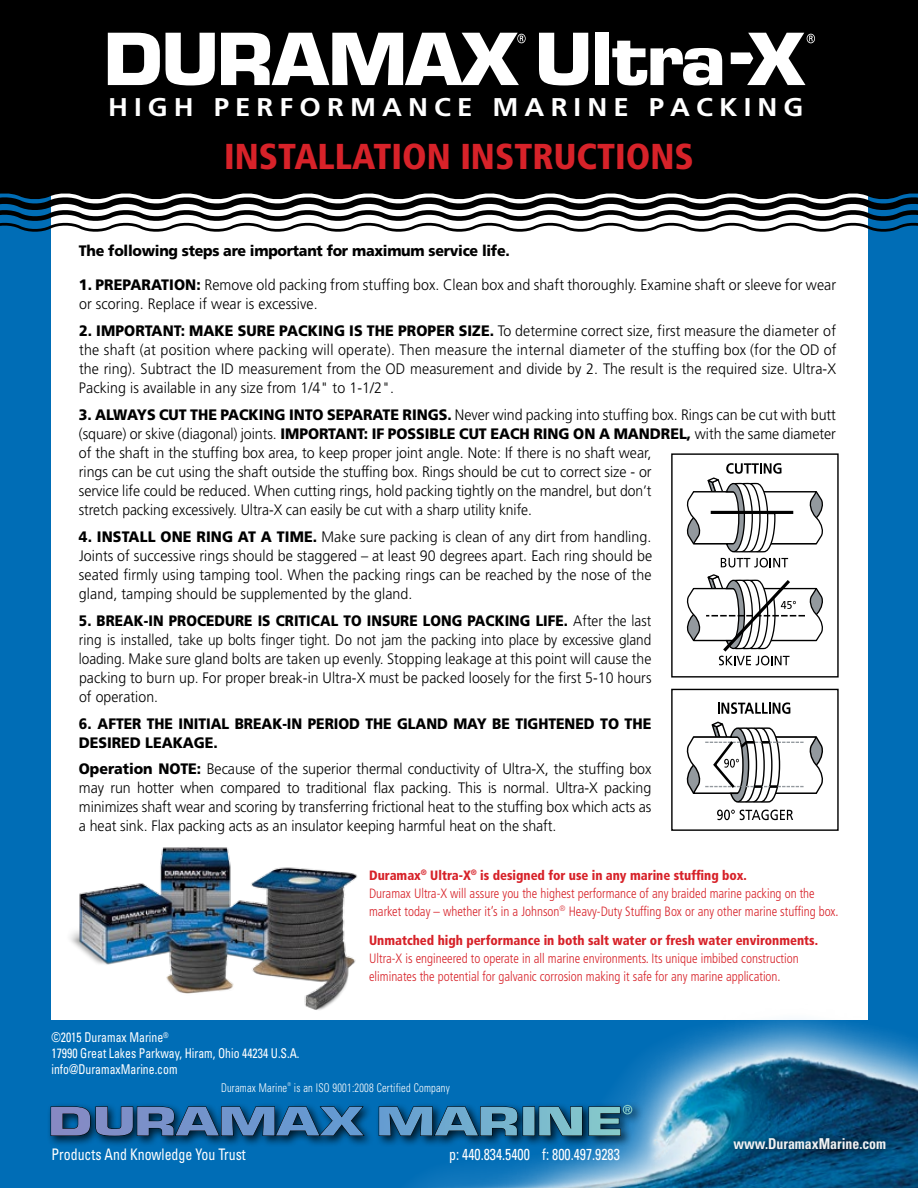
<style>
.page{position:relative;width:918px;height:1188px;background:#fff}
.page>*{position:absolute;margin:0;border:0;box-sizing:border-box;transform-origin:0 0}
.t1{font:900 condensed 36px "Frutiger";color:#d72229}
.t2{font:700 25.65px "Frutiger";letter-spacing:.22em;color:#fff;scale:1.08 1}
.t3{font:condensed 15.9px "Univers";color:#fff;scale:.87 1}
.t4{font:300 15.15px/18.9px "Frutiger";letter-spacing:-.005em;color:#000;text-align:justify;scale:.94 1}
.t5{font:300 15.15px/18.9px "Frutiger";letter-spacing:-.005em;color:#000;text-align:justify;scale:.9 1}
.t6{font:900 15.15px/18.9px "Frutiger";letter-spacing:-.005em;color:#000;scale:.92 1}
.t7{font:900 15.15px "Frutiger";letter-spacing:-.005em;color:#000;scale:.94 1}
.t8{font:700 condensed 15px "Univers";color:#f1f1f2;scale:.92 1}
.t9{font:300 condensed 13.5px/18px "Frutiger";color:#d72229;scale:.95 1}
.t10{font:condensed 13.5px/15.8px "Univers";color:#fff;scale:.87 1}
.t11{font:900 condensed 13.5px "Frutiger";color:#d72229;scale:.95 1}
.t12{font:300 condensed 12px "Univers";letter-spacing:.02em;color:#fff;scale:.87 1}
.t13{font:300 condensed 5.25px "Univers";color:#fff;scale:.87 1}
.s1{font-weight:900}
</style>
<div class="page">
<div style="left:0;top:17px;width:918px;height:1135px;background:#006db6"></div>
<div style="left:52px;top:0;width:816px;height:1089px;background:#fff"></div>
<svg style="left:0;top:200px;width:918px;height:35px"></svg>
<div style="left:0;top:0;width:918px;height:200px;background:#000"></div>
<svg style="left:686px;top:463px;width:137px;height:202px"></svg>
<div style="left:671px;top:453px;width:168px;height:225px;border:1px solid #000"></div>
<svg style="left:717px;top:810px;width:76px;height:10px"></svg>
<svg style="left:718px;top:702px;width:72px;height:12px"></svg>
<svg style="left:686px;top:721px;width:137px;height:82px"></svg>
<div style="left:671px;top:689px;width:168px;height:142px;border:1px solid #000"></div>
<svg style="left:108px;top:33px;width:52px;height:52px"></svg>
<svg style="left:166px;top:33px;width:49px;height:52px"></svg>
<svg style="left:221px;top:33px;width:305px;height:52px"></svg>
<svg style="left:539px;top:33px;width:49px;height:52px"></svg>
<div style="left:596px;top:33px;width:13px;height:52px;background:#fff"></div>
<svg style="left:612px;top:41px;width:110px;height:44px"></svg>
<svg style="left:731px;top:33px;width:84px;height:52px"></svg>
<div style="left:0;top:1021px;width:918px;height:167px;background:#006db6"></div>
<img style="left:67px;top:847px;width:291px;height:174px">
<svg style="left:199px;top:1012px;width:219px;height:9px"></svg>
<img style="left:418px;top:1020px;width:500px;height:168px">
<div style="left:47px;top:1102px;width:596px;height:46px;background:#000;opacity:.75"></div>
<svg style="left:50px;top:1105px;width:582px;height:31px;background:#4277a3"></svg>
<div style="left:727px;top:1131px;width:167px;height:27px;background:#000;opacity:.55"></div>
<h2 class="t2" style="left:108px;top:92px;width:645px">HIGH PERFORMANCE MARINE PACKING</h2>
<h1 class="t1" style="left:224px;top:134px;width:471px">INSTALLATION INSTRUCTIONS</h1>
<p class="t7" style="left:79px;top:241px;width:460px">The following steps are important for maximum service life.</p>
<p class="t4" style="left:79px;top:275px;width:807px"><span class="s1">1. PREPARATION:</span> Remove old packing from stuffing box. Clean box and shaft thoroughly. Examine shaft or sleeve for wear or scoring. Replace if wear is excessive.</p>
<p class="t4" style="left:79px;top:322px;width:807px"><span class="s1">2. IMPORTANT: MAKE SURE PACKING IS THE PROPER SIZE.</span> To determine correct size, first measure the diameter of the shaft (at position where packing will operate). Then measure the internal diameter of the stuffing box (for the OD of the ring). Subtract the ID measurement from the OD measurement and divide by 2. The result is the required size. Ultra-X Packing is available in any size from 1/4" to 1-1/2".</p>
<p class="t4" style="left:79px;top:406px;width:807px;text-align:left"><span class="s1">3. ALWAYS CUT THE PACKING INTO SEPARATE RINGS.</span> Never wind packing into stuffing box. Rings can be cut with butt (square) or skive (diagonal) joints. <span class="s1">IMPORTANT: IF POSSIBLE CUT EACH RING ON A MANDREL,</span> with the same diameter of the shaft in the stuffing box area, to keep proper joint angle. Note: If there is no shaft wear,<br>rings can be cut using the shaft outside the stuffing box. Rings should be cut to correct size - or<br>service life could be reduced. When cutting rings, hold packing tightly on the mandrel, but don’t<br>stretch packing excessively. Ultra-X can easily be cut with a sharp utility knife.</p>
<p class="t4" style="left:79px;top:528px;width:611px"><span class="s1">4. INSTALL ONE RING AT A TIME.</span> Make sure packing is clean of any dirt from handling.<br>Joints of successive rings should be staggered – at least 90 degrees apart. Each ring should be seated firmly using tamping tool. When the packing rings can be reached by the nose of the gland, tamping should be supplemented by the gland.</p>
<p class="t5" style="left:79px;top:612px;width:638px"><span class="s1">5. BREAK-IN PROCEDURE IS CRITICAL TO INSURE LONG PACKING LIFE.</span> After the last ring is installed, take up bolts finger tight. Do not jam the packing into place by excessive gland loading. Make sure gland bolts are taken up evenly. Stopping leakage at this point will cause the packing to burn up. For proper break-in Ultra-X must be packed loosely for the first 5-10 hours of operation.</p>
<p class="t6" style="left:79px;top:715px;width:624px">6. AFTER THE INITIAL BREAK-IN PERIOD THE GLAND MAY BE TIGHTENED TO THE<br>DESIRED LEAKAGE.</p>
<p class="t4" style="left:79px;top:760px;width:611px"><span class="s1">Operation NOTE:</span> Because of the superior thermal conductivity of Ultra-X, the stuffing box may run hotter when compared to traditional flax packing. This is normal. Ultra-X packing minimizes shaft wear and scoring by transferring frictional heat to the stuffing box which acts as a heat sink. Flax packing acts as an insulator keeping harmful heat on the shaft.</p>
<p class="t10" style="left:52px;top:1029px;width:287px">©2015 Duramax Marine<sup>®<br></sup>17990 Great Lakes Parkway, Hiram, Ohio 44234 U.S.A. info@DuramaxMarine.com</p>
<p class="t9" style="left:369px;top:866px;width:496px"><span class="s1">Duramax</span><sup>®</sup> <span class="s1">Ultra-X</span><sup>®</sup> <span class="s1">is designed for use in any marine stuffing box.<br></span>Duramax Ultra-X will assure you the highest performance of any braided marine packing on the market today – whether it’s in a Johnson<sup>®</sup> Heavy-Duty Stuffing Box or any other marine stuffing box.</p>
<p class="t11" style="left:369px;top:932px;width:474px">Unmatched high performance in both salt water or fresh water environments.</p>
<p class="t9" style="left:369px;top:950px;width:454px">Ultra-X is engineered to operate in all marine environments. Its unique imbibed construction eliminates the potential for galvanic corrosion making it safe for any marine application.</p>
<p class="t12" style="left:221px;top:1081px;width:78px">Duramax Marine</p>
<p class="t13" style="left:287px;top:1081px;width:6px">®</p>
<p class="t12" style="left:294px;top:1081px;width:181px">is an ISO 9001:2008 Certified Company</p>
<p class="t3" style="left:52px;top:1144px;width:225px">Products And Knowledge You Trust</p>
<p class="t3" style="left:449px;top:1144px;width:198px">p: 440.834.5400 f: 800.497.9283</p>
<p class="t8" style="left:733px;top:1135px;width:168px">www.DuramaxMarine.com</p>
</div>
